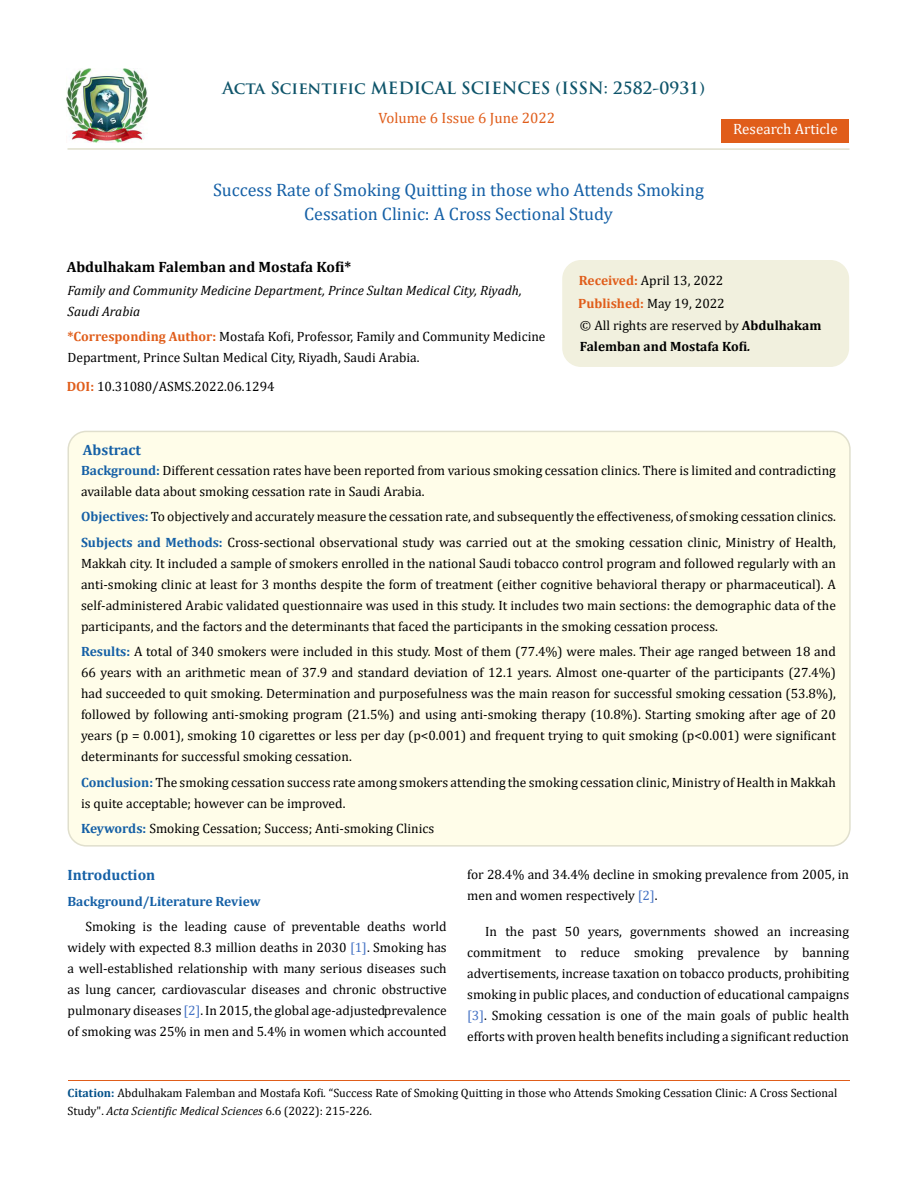
<style>
.page{position:relative;width:917px;height:1188px;background:#fff}
.page>*{position:absolute;margin:0;border:0;box-sizing:border-box;transform-origin:0 0}
.t1{font:18px/24px "Cambria";color:#1560a6;text-align:center}
.t2{font:700 16.5px "Trajan Pro";color:#0e546a}
.t3{font:700 15px "Cambria";color:#000}
.t4{font:15px "Cambria";color:#e05d1a}
.t5{font:700 15px "Cambria";color:#1560a6}
.t6{font:15px "Cambria";color:#fff}
.t7{font:13.5px/21px "Cambria";color:#000}
.t8{font:italic 13.5px/21px "Cambria";color:#000}
.t9{font:700 13.5px/21px "Cambria";color:#000}
.t10{font:700 13.5px "Cambria";color:#1560a6}
.t11{font:12px/18px "Cambria";color:#000}
.s1{font-weight:700;color:#e05d1a}
.s2{font-weight:400}
.s3{font-style:italic}
.s4{font-weight:700;color:#1560a6}
.s5{color:#4472c4}
.s6{font-weight:700;color:#035089}
</style>
<div class="page">
<img style="left:67px;top:68px;width:80px;height:74px">
<div style="left:721px;top:119px;width:128px;height:23px;background:#e05d1a"></div>
<div style="left:563px;top:261px;width:285px;height:105px;background:#f1f0de;border-radius:18px"></div>
<div style="left:562px;top:260px;width:287px;height:107px;border:2px solid #f1f0de;border-radius:18px"></div>
<div style="left:68px;top:431px;width:781px;height:415px;background:#fffde9;border-radius:18px"></div>
<div style="left:67px;top:431px;width:783px;height:416px;border:2px solid #e0dfcd;border-radius:18px"></div>
<hr style="left:68px;top:1081px;width:781px;height:1px;background:#e05d1a">
<hr style="left:67px;top:148px;width:782px;height:2px;background:#e0dfcd">
<p class="t2" style="left:222px;top:77px;width:484px">Acta Scientific MEDICAL SCIENCES (ISSN: 2582-0931)</p>
<p class="t4" style="left:378px;top:109px;width:178px">Volume 6 Issue 6 June 2022</p>
<p class="t6" style="left:733px;top:120px;width:106px">Research Article</p>
<h1 class="t1" style="left:213px;top:178px;width:492px">Success Rate of Smoking Quitting in those who Attends Smoking<br>Cessation Clinic: A Cross Sectional Study</h1>
<p class="t3" style="left:67px;top:257px;width:286px">Abdulhakam Falemban and Mostafa Kofi*</p>
<p class="t8" style="left:67px;top:279px;width:456px">Family and Community Medicine Department, Prince Sultan Medical City, Riyadh,<br>Saudi Arabia</p>
<p class="t7" style="left:67px;top:325px;width:479px"><span class="s1">*Corresponding Author:</span> Mostafa Kofi, Professor, Family and Community Medicine<br>Department, Prince Sultan Medical City, Riyadh, Saudi Arabia.</p>
<p class="t7" style="left:578px;top:269px;width:148px;line-height:23px"><span class="s1">Received:</span> April 13, 2022<br><span class="s1">Published:</span> May 19, 2022</p>
<p class="t9" style="left:580px;top:314px;width:243px"><span class="s2">© All rights are reserved by</span> Abdulhakam<br>Falemban and Mostafa Kofi<span class="s3">.</span></p>
<p class="t7" style="left:67px;top:376px;width:209px"><span class="s1">DOI:</span> 10.31080/ASMS.2022.06.1294</p>
<p class="t5" style="left:83px;top:439px;width:60px">Abstract</p>
<p class="t7" style="left:81px;top:459px;width:756px"><span class="s4">Background:</span> Different cessation rates have been reported from various smoking cessation clinics. There is limited and contradicting available data about smoking cessation rate in Saudi Arabia.</p>
<p class="t7" style="left:81px;top:504px;width:756px;line-height:25.5px"><span class="s4">Objectives:</span> To objectively and accurately measure the cessation rate, and subsequently the effectiveness, of smoking cessation clinics.<br><span class="s4">Subjects and Methods:</span> Cross-sectional observational study was carried out at the smoking cessation clinic, Ministry of Health,</p>
<p class="t7" style="left:81px;top:552px;width:756px;text-align:justify">Makkah city. It included a sample of smokers enrolled in the national Saudi tobacco control program and followed regularly with an anti-smoking clinic at least for 3 months despite the form of treatment (either cognitive behavioral therapy or pharmaceutical). A self-administered Arabic validated questionnaire was used in this study. It includes two main sections: the demographic data of the participants, and the factors and the determinants that faced the participants in the smoking cessation process.</p>
<p class="t7" style="left:81px;top:641px;width:756px;text-align:justify"><span class="s4">Results:</span> A total of 340 smokers were included in this study. Most of them (77.4%) were males. Their age ranged between 18 and 66 years with an arithmetic mean of 37.9 and standard deviation of 12.1 years. Almost one-quarter of the participants (27.4%) had succeeded to quit smoking. Determination and purposefulness was the main reason for successful smoking cessation (53.8%), followed by following anti-smoking program (21.5%) and using anti-smoking therapy (10.8%). Starting smoking after age of 20 years (p = 0.001), smoking 10 cigarettes or less per day (p&lt;0.001) and frequent trying to quit smoking (p&lt;0.001) were significant determinants for successful smoking cessation.</p>
<p class="t7" style="left:81px;top:772px;width:756px"><span class="s4">Conclusion:</span> The smoking cessation success rate among smokers attending the smoking cessation clinic, Ministry of Health in Makkah is quite acceptable; however can be improved.</p>
<p class="t7" style="left:81px;top:818px;width:355px"><span class="s4">Keywords:</span> Smoking Cessation; Success; Anti-smoking Clinics</p>
<p class="t5" style="left:67px;top:865px;width:89px">Introduction</p>
<p class="t10" style="left:67px;top:892px;width:194px">Background/Literature Review</p>
<p class="t7" style="left:67px;top:916px;width:381px;text-align:justify;text-indent:18px">Smoking is the leading cause of preventable deaths world widely with expected 8.3 million deaths in 2030 <span class="s5">[1]</span>. Smoking has a well-established relationship with many serious diseases such as lung cancer, cardiovascular diseases and chronic obstructive pulmonary diseases <span class="s5">[2]</span>. In 2015, the global age-adjusted prevalence of smoking was 25% in men and 5.4% in women which accounted</p>
<p class="t7" style="left:467px;top:864px;width:383px">for 28.4% and 34.4% decline in smoking prevalence from 2005, in men and women respectively <span class="s5">[2]</span>.</p>
<p class="t7" style="left:467px;top:921px;width:383px;text-align:justify;text-indent:18px">In the past 50 years, governments showed an increasing commitment to reduce smoking prevalence by banning advertisements, increase taxation on tobacco products, prohibiting smoking in public places, and conduction of educational campaigns <span class="s5">[3]</span>. Smoking cessation is one of the main goals of public health efforts with proven health benefits including a significant reduction</p>
<p class="t11" style="left:68px;top:1084px;width:771px"><span class="s6">Citation:</span> Abdulhakam Falemban and Mostafa Kofi<span class="s3">.</span> “Success Rate of Smoking Quitting in those who Attends Smoking Cessation Clinic: A Cross Sectional<br>Study". <span class="s3">Acta Scientific Medical Sciences</span> 6.6 (2022): 215-226.</p>
</div>
